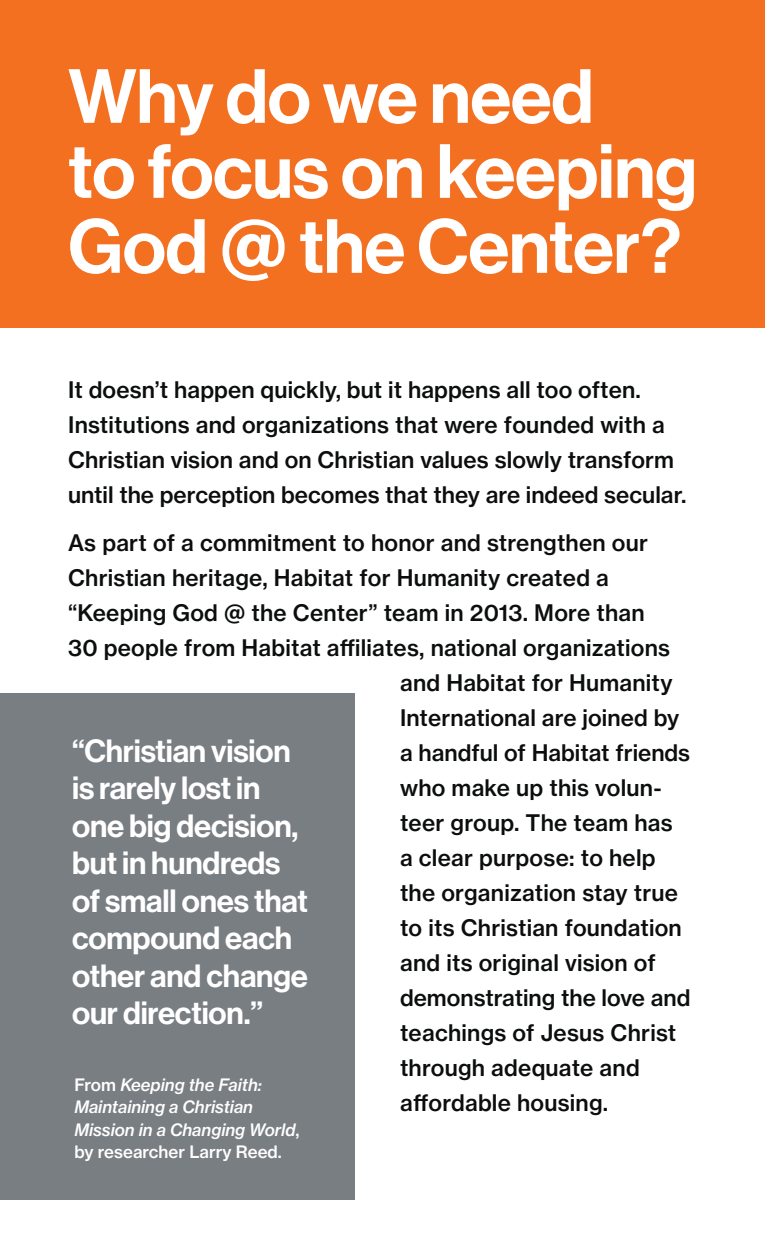
<style>
.page{position:relative;width:765px;height:1260px;background:#fff}
.page>*{position:absolute;margin:0;border:0;box-sizing:border-box;transform-origin:0 0}
.Callout_Heads{font:75px/75px "N Haas Grotesk DS Pro 65 Md";letter-spacing:-.005em;color:#fff}
.t1{font:31.5px/37.5px "N Haas Grotesk DS Pro 65 Md";letter-spacing:-.005em;color:#fff}
.Body_Small{font:22.5px/35px "N Haas Grotesk TX Pro 65 Md";letter-spacing:.01em;color:#0c0e0e}
.Body_Small-2{font:17px/22.5px "N Haas Grotesk TX Pro 66 Md It";color:#fff}
.s1{font-family:"N Haas Grotesk TX Pro 65 Md"}
</style>
<div class="page">
<div style="left:0;top:0;width:765px;height:328px;background:#f37021"></div>
<div style="left:0;top:693px;width:355px;height:507px;background:#797e83"></div>
<p class="Callout_Heads" style="left:68px;top:60px;width:630px">Why do we need<br>to focus on keeping<br>God @ the Center?</p>
<p class="Body_Small" style="left:68px;top:372px;width:620px">It doesn’t happen quickly, but it happens all too often.<br>Institutions and organizations that were founded with a Christian vision and on Christian values slowly transform until the perception becomes that they are indeed secular.</p>
<p class="Body_Small" style="left:68px;top:525px;width:581px">As part of a commitment to honor and strengthen our</p>
<p class="Body_Small" style="left:68px;top:560px;width:542px">Christian heritage, Habitat for Humanity created a</p>
<p class="Body_Small" style="left:68px;top:595px;width:578px">“Keeping God @ the Center” team in 2013. More than</p>
<p class="Body_Small" style="left:68px;top:630px;width:604px">30 people from Habitat affiliates, national organizations</p>
<p class="Body_Small" style="left:400px;top:665px;width:274px">and Habitat for Humanity</p>
<p class="Body_Small" style="left:400px;top:700px;width:281px">International are joined by</p>
<p class="Body_Small" style="left:400px;top:735px;width:292px">a handful of Habitat friends</p>
<p class="Body_Small" style="left:400px;top:770px;width:263px">who make up this volun-</p>
<p class="Body_Small" style="left:400px;top:805px;width:274px">teer group. The team has</p>
<p class="Body_Small" style="left:400px;top:840px;width:257px">a clear purpose: to help</p>
<p class="Body_Small" style="left:400px;top:875px;width:280px">the organization stay true</p>
<p class="Body_Small" style="left:400px;top:910px;width:283px">to its Christian foundation</p>
<p class="Body_Small" style="left:400px;top:945px;width:257px">and its original vision of</p>
<p class="Body_Small" style="left:400px;top:980px;width:292px">demonstrating the love and</p>
<p class="Body_Small" style="left:400px;top:1015px;width:278px">teachings of Jesus Christ</p>
<p class="Body_Small" style="left:400px;top:1050px;width:241px">through adequate and</p>
<p class="Body_Small" style="left:400px;top:1085px;width:210px">affordable housing.</p>
<p class="t1" style="left:72px;top:733px;width:237px">“Christian vision is rarely lost in one big decision, but in hundreds of small ones that compound each other and change our direction.”</p>
<p class="Body_Small-2" style="left:74px;top:1073px;width:227px"><span class="s1">From</span> Keeping the Faith:<br>Maintaining a Christian<br>Mission in a Changing World<span class="s1">, by researcher Larry Reed.</span></p>
</div>
